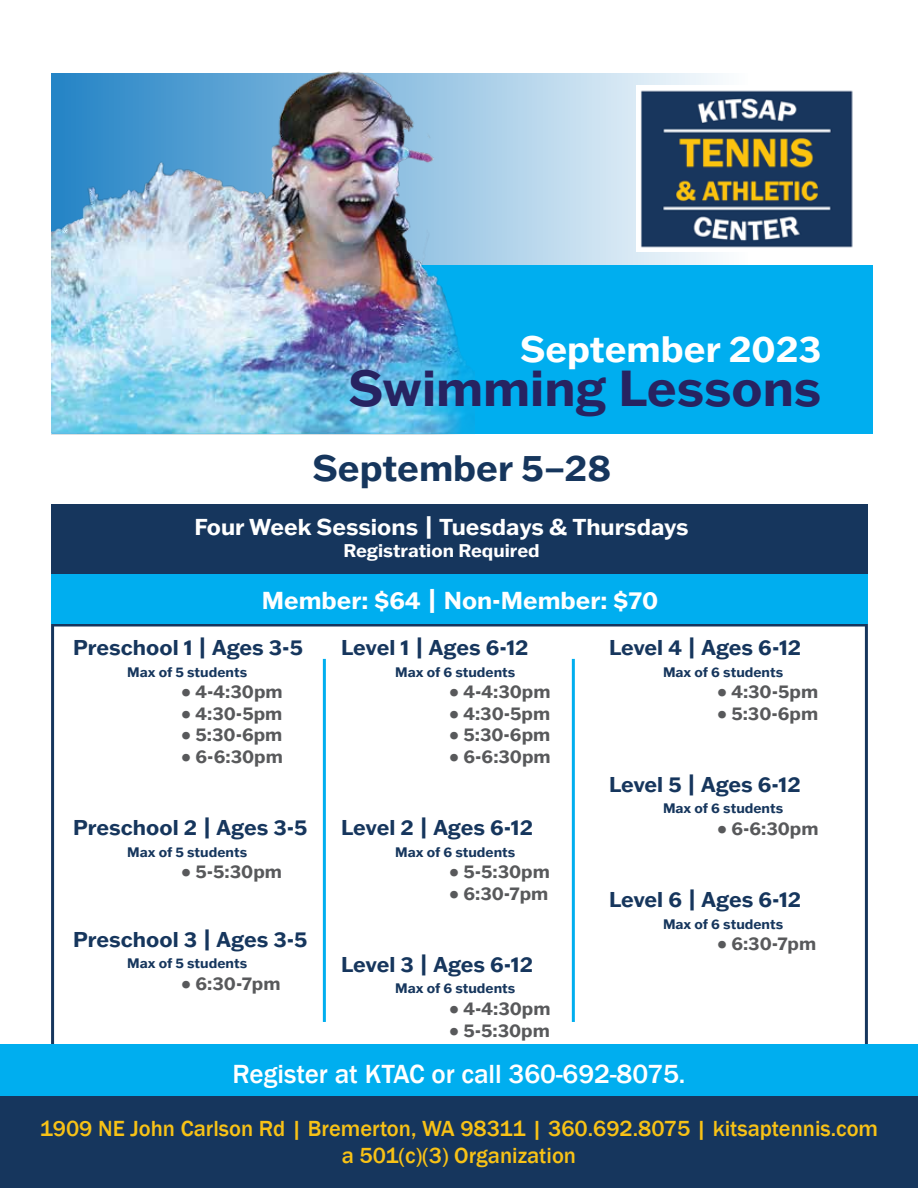
<style>
.page{position:relative;width:918px;height:1188px;background:#fff}
.page>*{position:absolute;margin:0;border:0;box-sizing:border-box;transform-origin:0 0}
.t1{font:700 49.5px "Franklin Gothic ATF";color:#272361}
.t2{font:700 36px "Franklin Gothic ATF";color:#16365d}
.t3{font:700 36px "Franklin Gothic ATF";color:#fff}
.t4{font:500 27px "Franklin Gothic";color:#fff}
.t5{font:700 24px "Franklin Gothic ATF";color:#fff}
.t6{font:500 22.5px/27px "Franklin Gothic";color:#f8c216;text-align:center}
.t7{font:700 22.5px "Franklin Gothic ATF";color:#fff}
.t8{font:700 21px "Franklin Gothic ATF";color:#16365d}
.t9{font:700 18px "Franklin Gothic ATF";color:#58595b}
.t10{font:700 18px "Franklin Gothic ATF";color:#fff}
.t11{font:700 13.5px "Franklin Gothic ATF";color:#16365d}
</style>
<div class="page">
<svg style="left:51px;top:624px;width:817px;height:421px"></svg>
<div style="left:51px;top:571px;width:817px;height:53px;background:#00aeef"></div>
<div style="left:0;top:1045px;width:918px;height:104px;background:#00aeef"></div>
<div style="left:0;top:1096px;width:918px;height:92px;background:#16365d"></div>
<hr style="left:323px;top:659px;width:3px;height:363px;background:#00aeef">
<div style="left:51px;top:504px;width:817px;height:70px;background:#16365d"></div>
<svg style="left:475px;top:73px;width:245px;height:192px;background:#c4ddef"></svg>
<div style="left:52px;top:265px;width:821px;height:168px;background:#00aeef"></div>
<img style="left:637px;top:86px;width:216px;height:165px">
<img style="left:51px;top:71px;width:424px;height:364px">
<h2 class="t3" style="left:520px;top:325px;width:303px">September 2023</h2>
<h1 class="t1" style="left:348px;top:355px;width:475px">Swimming Lessons</h1>
<h2 class="t2" style="left:313px;top:444px;width:300px">September 5–28</h2>
<p class="t7" style="left:194px;top:512px;width:496px">Four Week Sessions | Tuesdays &amp; Thursdays</p>
<p class="t10" style="left:343px;top:538px;width:198px">Registration Required</p>
<h3 class="t5" style="left:262px;top:584px;width:398px">Member: $64 | Non-Member: $70</h3>
<p class="t8" style="left:73px;top:633px;width:231px">Preschool 1 | Ages 3-5</p>
<p class="t11" style="left:127px;top:663px;width:121px">Max of 5 students</p>
<p class="t9" style="left:181px;top:680px;width:103px">• 4-4:30pm</p>
<p class="t9" style="left:181px;top:701px;width:103px">• 4:30-5pm</p>
<p class="t9" style="left:181px;top:723px;width:103px">• 5:30-6pm</p>
<p class="t9" style="left:181px;top:744px;width:103px">• 6-6:30pm</p>
<p class="t8" style="left:341px;top:633px;width:189px">Level 1 | Ages 6-12</p>
<p class="t11" style="left:395px;top:663px;width:122px">Max of 6 students</p>
<p class="t9" style="left:449px;top:680px;width:103px">• 4-4:30pm</p>
<p class="t9" style="left:449px;top:701px;width:103px">• 4:30-5pm</p>
<p class="t9" style="left:449px;top:723px;width:103px">• 5:30-6pm</p>
<p class="t9" style="left:449px;top:744px;width:103px">• 6-6:30pm</p>
<p class="t8" style="left:609px;top:633px;width:194px">Level 4 | Ages 6-12</p>
<p class="t11" style="left:663px;top:663px;width:122px">Max of 6 students</p>
<p class="t9" style="left:717px;top:680px;width:103px">• 4:30-5pm</p>
<p class="t9" style="left:717px;top:701px;width:103px">• 5:30-6pm</p>
<p class="t8" style="left:73px;top:813px;width:236px">Preschool 2 | Ages 3-5</p>
<p class="t11" style="left:127px;top:843px;width:121px">Max of 5 students</p>
<p class="t9" style="left:181px;top:860px;width:102px">• 5-5:30pm</p>
<p class="t8" style="left:73px;top:925px;width:236px">Preschool 3 | Ages 3-5</p>
<p class="t11" style="left:127px;top:954px;width:121px">Max of 5 students</p>
<p class="t9" style="left:181px;top:971px;width:101px">• 6:30-7pm</p>
<p class="t8" style="left:341px;top:813px;width:193px">Level 2 | Ages 6-12</p>
<p class="t11" style="left:395px;top:843px;width:122px">Max of 6 students</p>
<p class="t9" style="left:449px;top:860px;width:102px">• 5-5:30pm</p>
<p class="t9" style="left:449px;top:881px;width:101px">• 6:30-7pm</p>
<p class="t8" style="left:341px;top:950px;width:193px">Level 3 | Ages 6-12</p>
<p class="t11" style="left:395px;top:979px;width:122px">Max of 6 students</p>
<p class="t9" style="left:449px;top:996px;width:103px">• 4-4:30pm</p>
<p class="t9" style="left:449px;top:1018px;width:102px">• 5-5:30pm</p>
<p class="t8" style="left:609px;top:770px;width:193px">Level 5 | Ages 6-12</p>
<p class="t11" style="left:663px;top:799px;width:122px">Max of 6 students</p>
<p class="t9" style="left:717px;top:816px;width:103px">• 6-6:30pm</p>
<p class="t8" style="left:609px;top:885px;width:194px">Level 6 | Ages 6-12</p>
<p class="t11" style="left:663px;top:915px;width:122px">Max of 6 students</p>
<p class="t9" style="left:717px;top:932px;width:101px">• 6:30-7pm</p>
<h3 class="t4" style="left:232px;top:1057px;width:455px">Register at KTAC or call 360-692-8075.</h3>
<p class="t6" style="left:40px;top:1116px;width:840px">1909 NE John Carlson Rd | Bremerton, WA 98311 | 360.692.8075 | kitsaptennis.com a 501(c)(3) Organization</p>
</div>
